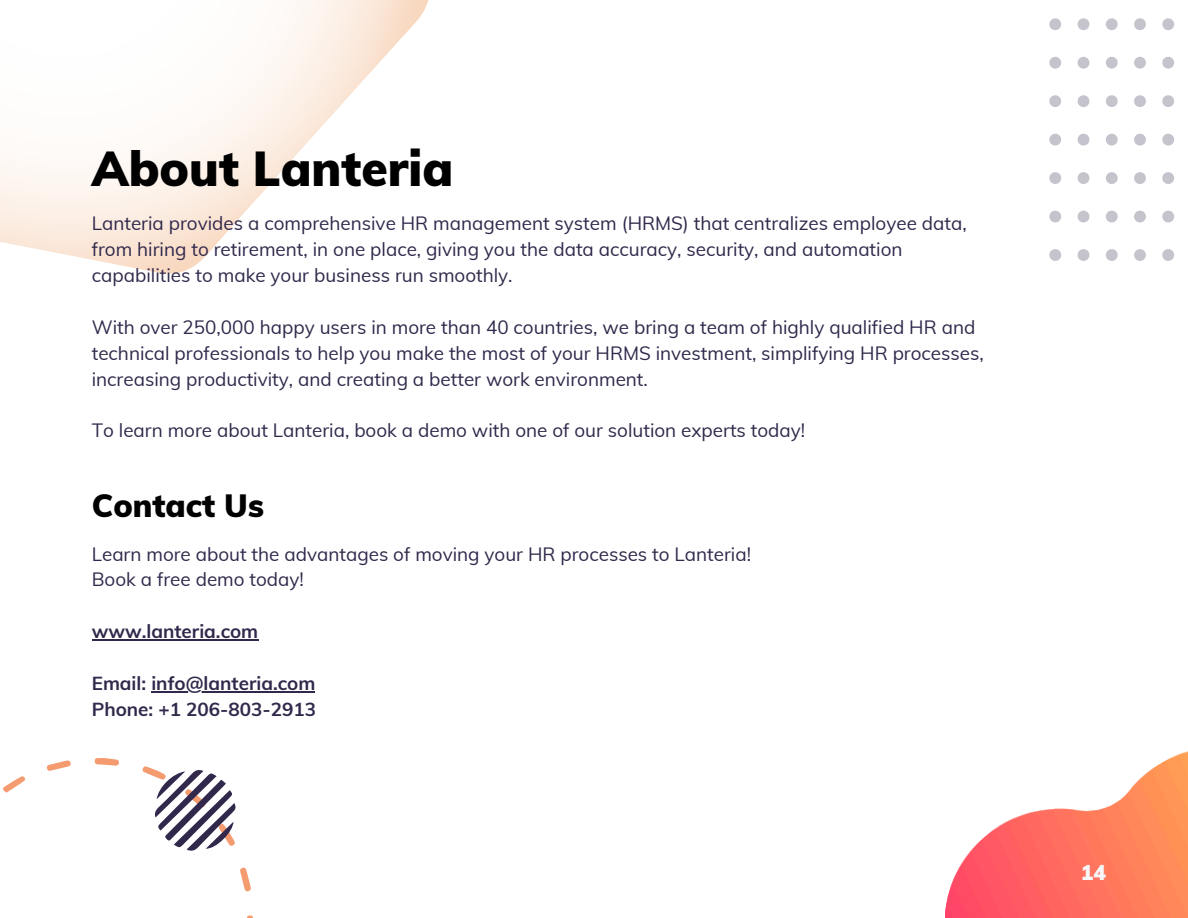
<style>
.page{position:relative;width:1188px;height:918px;background:#fff}
.page>*{position:absolute;margin:0;border:0;box-sizing:border-box;transform-origin:0 0}
.t1{font:900 48px "Muli";color:#000}
.t2{font:900 31.5px "Muli";color:#000}
.t3{font:900 21px "Muli";color:#f7f7f7}
.t4{font:18.9px/25.8px "Muli";color:#31284b}
.t5{font:700 18.9px "Muli";color:#31284b}
</style>
<div class="page">
<img style="left:945px;top:751px;width:243px;height:167px">
<svg style="left:95px;top:758px;width:24px;height:8px"></svg>
<svg style="left:247px;top:915px;width:6px;height:3px"></svg>
<svg style="left:3px;top:776px;width:23px;height:17px"></svg>
<svg style="left:46px;top:760px;width:25px;height:11px"></svg>
<svg style="left:240px;top:867px;width:11px;height:25px"></svg>
<svg style="left:142px;top:766px;width:94px;height:85px"></svg>
<svg style="left:1049px;top:249px;width:12px;height:12px"></svg>
<svg style="left:1049px;top:211px;width:12px;height:11px"></svg>
<svg style="left:1049px;top:172px;width:12px;height:12px"></svg>
<svg style="left:1049px;top:134px;width:12px;height:12px"></svg>
<svg style="left:1049px;top:95px;width:12px;height:12px"></svg>
<svg style="left:1049px;top:57px;width:12px;height:12px"></svg>
<svg style="left:1049px;top:18px;width:12px;height:12px"></svg>
<svg style="left:1078px;top:249px;width:11px;height:12px"></svg>
<svg style="left:1078px;top:211px;width:11px;height:11px"></svg>
<svg style="left:1078px;top:172px;width:11px;height:12px"></svg>
<svg style="left:1078px;top:134px;width:11px;height:12px"></svg>
<svg style="left:1078px;top:95px;width:11px;height:12px"></svg>
<svg style="left:1078px;top:57px;width:11px;height:12px"></svg>
<svg style="left:1078px;top:18px;width:11px;height:12px"></svg>
<svg style="left:1106px;top:249px;width:12px;height:12px"></svg>
<svg style="left:1106px;top:211px;width:12px;height:11px"></svg>
<svg style="left:1106px;top:172px;width:12px;height:12px"></svg>
<svg style="left:1106px;top:134px;width:12px;height:12px"></svg>
<svg style="left:1106px;top:95px;width:12px;height:12px"></svg>
<svg style="left:1106px;top:57px;width:12px;height:12px"></svg>
<svg style="left:1106px;top:18px;width:12px;height:12px"></svg>
<svg style="left:1134px;top:249px;width:12px;height:12px"></svg>
<svg style="left:1134px;top:211px;width:12px;height:11px"></svg>
<svg style="left:1134px;top:172px;width:12px;height:12px"></svg>
<svg style="left:1134px;top:134px;width:12px;height:12px"></svg>
<svg style="left:1134px;top:95px;width:12px;height:12px"></svg>
<svg style="left:1134px;top:57px;width:12px;height:12px"></svg>
<svg style="left:1134px;top:18px;width:12px;height:12px"></svg>
<svg style="left:1162px;top:249px;width:12px;height:12px"></svg>
<svg style="left:1162px;top:211px;width:12px;height:11px"></svg>
<svg style="left:1162px;top:172px;width:12px;height:12px"></svg>
<svg style="left:1162px;top:134px;width:12px;height:12px"></svg>
<svg style="left:1162px;top:95px;width:12px;height:12px"></svg>
<svg style="left:1162px;top:57px;width:12px;height:12px"></svg>
<svg style="left:1162px;top:18px;width:12px;height:12px"></svg>
<svg style="left:0;top:0;width:428px;height:274px"></svg>
<hr style="left:92px;top:639px;width:166px;height:1px;background:#31284b">
<hr style="left:151px;top:691px;width:164px;height:1px;background:#31284b">
<p class="t1" style="left:92px;top:137px;width:363px">About Lanteria</p>
<p class="t4" style="left:92px;top:210px;width:876px">Lanteria provides a comprehensive HR management system (HRMS) that centralizes employee data, from hiring to retirement, in one place, giving you the data accuracy, security, and automation capabilities to make your business run smoothly.</p>
<h2 class="t4" style="left:92px;top:314px;width:894px">With over 250,000 happy users in more than 40 countries, we bring a team of highly qualified HR and technical professionals to help you make the most of your HRMS investment, simplifying HR processes, increasing productivity, and creating a better work environment.</h2>
<p class="t4" style="left:92px;top:417px;width:715px">To learn more about Lanteria, book a demo with one of our solution experts today!</p>
<p class="t2" style="left:92px;top:485px;width:174px">Contact Us</p>
<p class="t4" style="left:92px;top:540px;width:661px">Learn more about the advantages of moving your HR processes to Lanteria!</p>
<h3 class="t4" style="left:92px;top:566px;width:214px">Book a free demo today!</h3>
<h3 class="t5" style="left:92px;top:619px;width:168px">www.lanteria.com</h3>
<p class="t5" style="left:92px;top:671px;width:225px">Email: info@lanteria.com</p>
<p class="t5" style="left:92px;top:697px;width:226px">Phone: +1 206-803-2913</p>
<h1 class="t3" style="left:1081px;top:859px;width:27px">134</h1>
</div>
